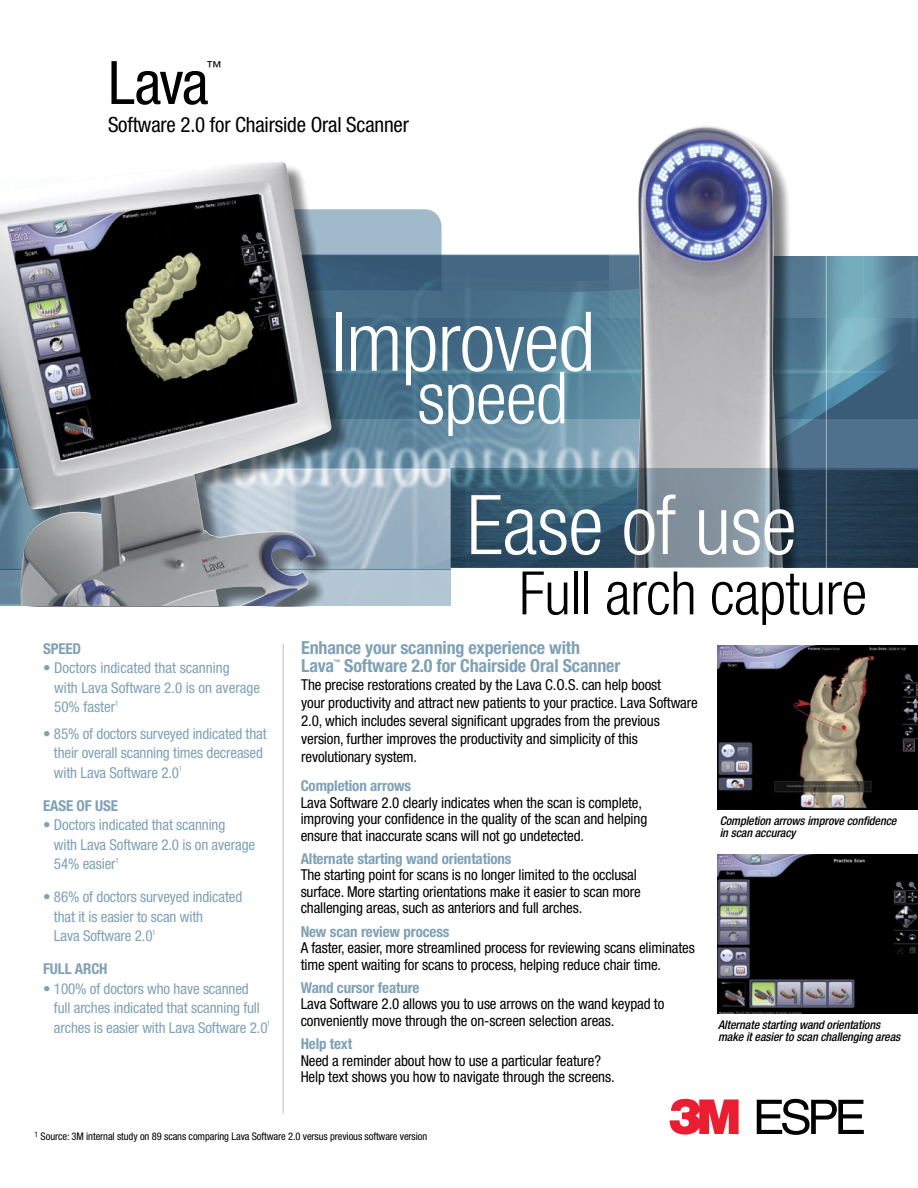
<style>
.page{position:relative;width:918px;height:1188px;background:#fff}
.page>*{position:absolute;margin:0;border:0;box-sizing:border-box;transform-origin:0 0}
.t1{font:300 condensed 82.5px "Helvetica Neue";letter-spacing:-.01em;color:#fff}
.t2{font:300 condensed 72px "Helvetica Neue";letter-spacing:-.01em;color:#fff}
.t3{font:300 condensed 60px "Helvetica Neue";letter-spacing:-.01em;color:#000}
.t4{font:condensed 60px "Helvetica Neue";color:#000}
.t5{font:condensed 21px "Helvetica Neue";letter-spacing:-.01em;color:#000}
.t6{font:700 condensed 18px/18px "Helvetica Neue";letter-spacing:-.01em;color:#7fa1b6}
.t7{font:condensed 15.15px "Helvetica Neue";color:#000}
.t8{font:condensed 15px/16.5px "Helvetica Neue";letter-spacing:-.01em;color:#000}
.t9{font:condensed 15px/19.5px "Helvetica Neue";letter-spacing:-.01em;color:#7fa1b6}
.t10{font:700 condensed 15px "Helvetica Neue";letter-spacing:-.01em;color:#7fa1b6}
.t11{font:italic 500 condensed 12px/12px "Helvetica Neue";letter-spacing:-.01em;color:#000}
.t12{font:condensed 10.5px "Helvetica Neue";letter-spacing:-.01em;color:#000}
.t13{font:700 condensed 6.3px "Helvetica Neue";color:#7fa1b6}
</style>
<div class="page">
<svg style="left:670px;top:1099px;width:69px;height:36px"></svg>
<svg style="left:757px;top:1099px;width:107px;height:36px"></svg>
<img style="left:352px;top:209px;width:566px;height:395px">
<div style="left:635px;top:126px;width:168px;height:464px;background:#000;opacity:.5"></div>
<img style="left:633px;top:126px;width:152px;height:442px">
<div style="left:451px;top:568px;width:467px;height:45px;background:#fff"></div>
<svg style="left:450px;top:468px;width:468px;height:99px;background:#466173"></svg>
<img style="left:718px;top:645px;width:200px;height:165px">
<img style="left:718px;top:855px;width:200px;height:159px">
<div style="left:0;top:162px;width:352px;height:464px;background:#000;opacity:.5"></div>
<img style="left:0;top:162px;width:332px;height:444px">
<hr style="left:826px;top:202px;width:1px;height:410px;background:#fff">
<div style="left:0;top:608px;width:462px;height:44px;background:#fff"></div>
<hr style="left:283px;top:644px;width:1px;height:469px;background:#bcbdbf">
<h3 class="t4" style="left:108px;top:48px;width:102px">Lava</h3>
<p class="t7" style="left:206px;top:58px;width:17px">™</p>
<h3 class="t5" style="left:108px;top:112px;width:302px">Software 2.0 for Chairside Oral Scanner</h3>
<h1 class="t1" style="left:332px;top:294px;width:265px">Improved</h1>
<h2 class="t2" style="left:417px;top:357px;width:152px">speed</h2>
<h1 class="t1" style="left:467px;top:478px;width:332px">Ease of use</h1>
<p class="t10" style="left:43px;top:639px;width:40px">SPEED</p>
<p class="t9" style="left:54px;top:658px;width:208px;text-indent:-11px">• Doctors indicated that scanning<br>with Lava Software 2.0 is on average<br>50% faster<sup>1</sup></p>
<p class="t9" style="left:54px;top:723px;width:214px;text-indent:-11px">• 85% of doctors surveyed indicated that their overall scanning times decreased with Lava Software 2.0<sup>1</sup></p>
<p class="t10" style="left:43px;top:796px;width:76px">EASE OF USE</p>
<p class="t9" style="left:54px;top:815px;width:203px;text-indent:-11px">• Doctors indicated that scanning<br>with Lava Software 2.0 is on average<br>54% easier<sup>1</sup></p>
<p class="t9" style="left:54px;top:887px;width:190px;text-indent:-11px">• 86% of doctors surveyed indicated that it is easier to scan with<br>Lava Software 2.0<sup>1</sup></p>
<p class="t10" style="left:43px;top:960px;width:66px">FULL ARCH</p>
<p class="t9" style="left:54px;top:978px;width:218px;text-indent:-11px">• 100% of doctors who have scanned<br>full arches indicated that scanning full arches is easier with Lava Software 2.0<sup>1</sup></p>
<h3 class="t3" style="left:519px;top:559px;width:349px">Full arch capture</h3>
<p class="t6" style="left:301px;top:639px;width:280px">Enhance your scanning experience with<br>Lava</p>
<p class="t13" style="left:334px;top:658px;width:8px">™</p>
<p class="t6" style="left:344px;top:657px;width:278px">Software 2.0 for Chairside Oral Scanner</p>
<p class="t8" style="left:301px;top:676px;width:398px;line-height:18px">The precise restorations created by the Lava C.O.S. can help boost<br>your productivity and attract new patients to your practice. Lava Software 2.0, which includes several significant upgrades from the previous version, further improves the productivity and simplicity of this revolutionary system.</p>
<p class="t10" style="left:301px;top:777px;width:112px">Completion arrows</p>
<p class="t8" style="left:301px;top:794px;width:348px">Lava Software 2.0 clearly indicates when the scan is complete, improving your confidence in the quality of the scan and helping ensure that inaccurate scans will not go undetected.</p>
<p class="t10" style="left:301px;top:849px;width:212px">Alternate starting wand orientations</p>
<p class="t8" style="left:301px;top:867px;width:342px">The starting point for scans is no longer limited to the occlusal surface. More starting orientations make it easier to scan more challenging areas, such as anteriors and full arches.</p>
<p class="t10" style="left:301px;top:922px;width:150px">New scan review process</p>
<p class="t8" style="left:301px;top:939px;width:396px">A faster, easier, more streamlined process for reviewing scans eliminates time spent waiting for scans to process, helping reduce chair time.</p>
<p class="t10" style="left:301px;top:978px;width:120px">Wand cursor feature</p>
<p class="t8" style="left:301px;top:996px;width:365px">Lava Software 2.0 allows you to use arrows on the wand keypad to conveniently move through the on-screen selection areas.</p>
<p class="t10" style="left:301px;top:1035px;width:53px">Help text</p>
<p class="t8" style="left:301px;top:1052px;width:315px">Need a reminder about how to use a particular feature?<br>Help text shows you how to navigate through the screens.</p>
<p class="t11" style="left:720px;top:815px;width:178px">Completion arrows improve confidence in scan accuracy</p>
<p class="t11" style="left:718px;top:1019px;width:184px">Alternate starting wand orientations make it easier to scan challenging areas</p>
<p class="t12" style="left:34px;top:1131px;width:394px"><sup>1</sup> Source: 3M internal study on 89 scans comparing Lava Software 2.0 versus previous software version</p>
</div>
